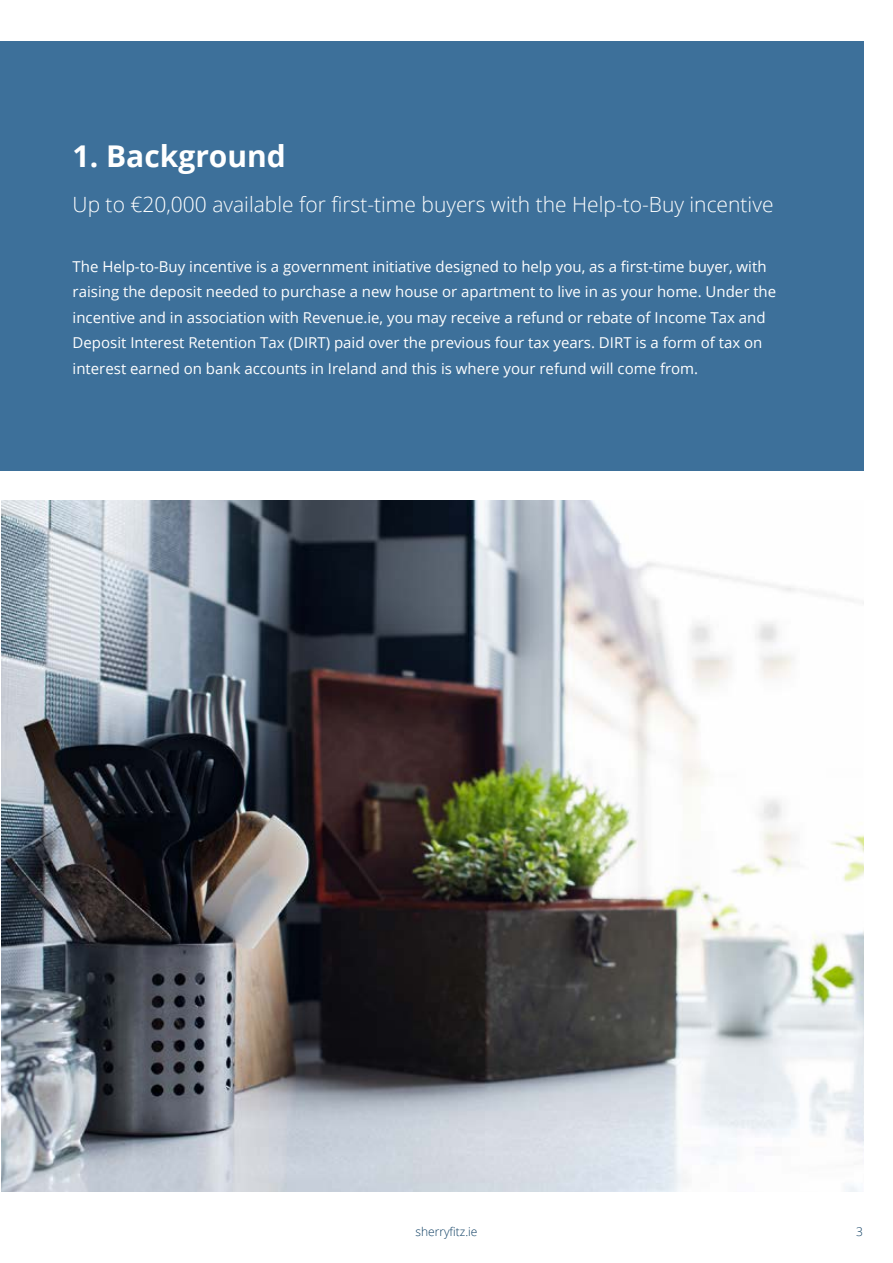
<style>
.page{position:relative;width:893px;height:1263px;background:#fff}
.page>*{position:absolute;margin:0;border:0;box-sizing:border-box;transform-origin:0 0}
.t1{font:700 30px "Open Sans";color:#fff}
.t2{font:300 21px "Open Sans";color:#fff}
.t3{font:15px/25.5px "Open Sans";color:#fff}
.t4{font:300 12px "Open Sans";color:#0b3c61}
</style>
<div class="page">
<img style="left:1px;top:500px;width:862px;height:692px">
<div style="left:0;top:41px;width:863px;height:429px;background:#3d709a"></div>
<h1 class="t1" style="left:73px;top:135px;width:215px">1. Background</h1>
<h2 class="t2" style="left:73px;top:190px;width:702px">Up to €20,000 available for first-time buyers with the Help-to-Buy incentive</h2>
<p class="t3" style="left:73px;top:253px;width:705px">The Help-to-Buy incentive is a government initiative designed to help you, as a first-time buyer, with raising the deposit needed to purchase a new house or apartment to live in as your home. Under the incentive and in association with Revenue.ie, you may receive a refund or rebate of Income Tax and Deposit Interest Retention Tax (DIRT) paid over the previous four tax years. DIRT is a form of tax on interest earned on bank accounts in Ireland and this is where your refund will come from.</p>
<p class="t4" style="left:415px;top:1223px;width:64px">sherryfitz.ie</p>
<p class="t4" style="left:856px;top:1223px;width:8px">3</p>
</div>
